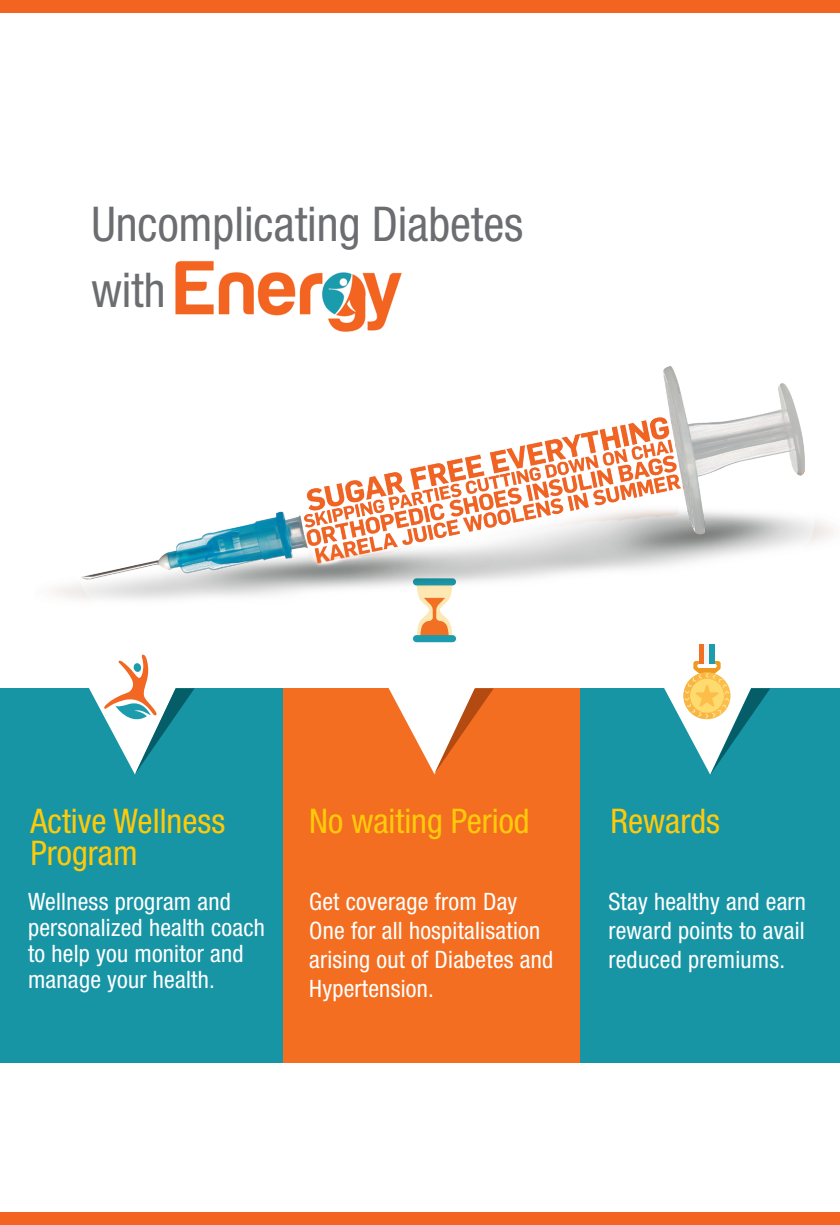
<style>
.page{position:relative;width:840px;height:1225px;background:#fff}
.page>*{position:absolute;margin:0;border:0;box-sizing:border-box;transform-origin:0 0}
.t1{font:condensed 48px/66px "Helvetica Neue LT Std";color:#6c6d70}
.t2{font:condensed 34px/32px "Helvetica Neue LT Std";color:#feca0a}
.t3{font:condensed 24px/28.8px "Helvetica Neue LT Std";letter-spacing:.01em;color:#fff}
</style>
<div class="page">
<div style="left:0;top:688px;width:839px;height:374px;background:#1795a4"></div>
<div style="left:283px;top:688px;width:296px;height:374px;background:#f36e21"></div>
<svg style="left:388px;top:688px;width:105px;height:86px"></svg>
<div style="left:698px;top:644px;width:6px;height:20px;background:#f27024"></div>
<div style="left:704px;top:644px;width:5px;height:20px;background:#f4f5f6"></div>
<div style="left:709px;top:644px;width:5px;height:20px;background:#1c9cad"></div>
<svg style="left:664px;top:661px;width:105px;height:113px"></svg>
<svg style="left:89px;top:658px;width:105px;height:116px"></svg>
<div style="left:133px;top:663px;width:8px;height:9px;background:#1c9cad;border-radius:4px"></div>
<div style="left:0;top:1px;width:839px;height:12px;background:#f36421"></div>
<div style="left:0;top:1212px;width:839px;height:13px;background:#f36421"></div>
<img style="left:54px;top:366px;width:780px;height:292px">
<img style="left:175px;top:260px;width:227px;height:72px">
<h1 class="t1" style="left:91px;top:191px;width:433px">Uncomplicating Diabetes with</h1>
<h2 class="t2" style="left:30px;top:805px;width:196px">Active Wellness<br>Program</h2>
<h2 class="t2" style="left:309px;top:805px;width:222px">No waiting Period</h2>
<h2 class="t2" style="left:610px;top:805px;width:111px">Rewards</h2>
<p class="t3" style="left:28px;top:888px;width:238px;line-height:26px">Wellness program and personalized health coach to help you monitor and manage your health.</p>
<p class="t3" style="left:309px;top:887px;width:245px">Get coverage from Day<br>One for all hospitalisation arising out of Diabetes and<br>Hypertension.</p>
<p class="t3" style="left:608px;top:887px;width:199px;text-align:justify">Stay healthy and earn reward points to avail reduced premiums.</p>
</div>
